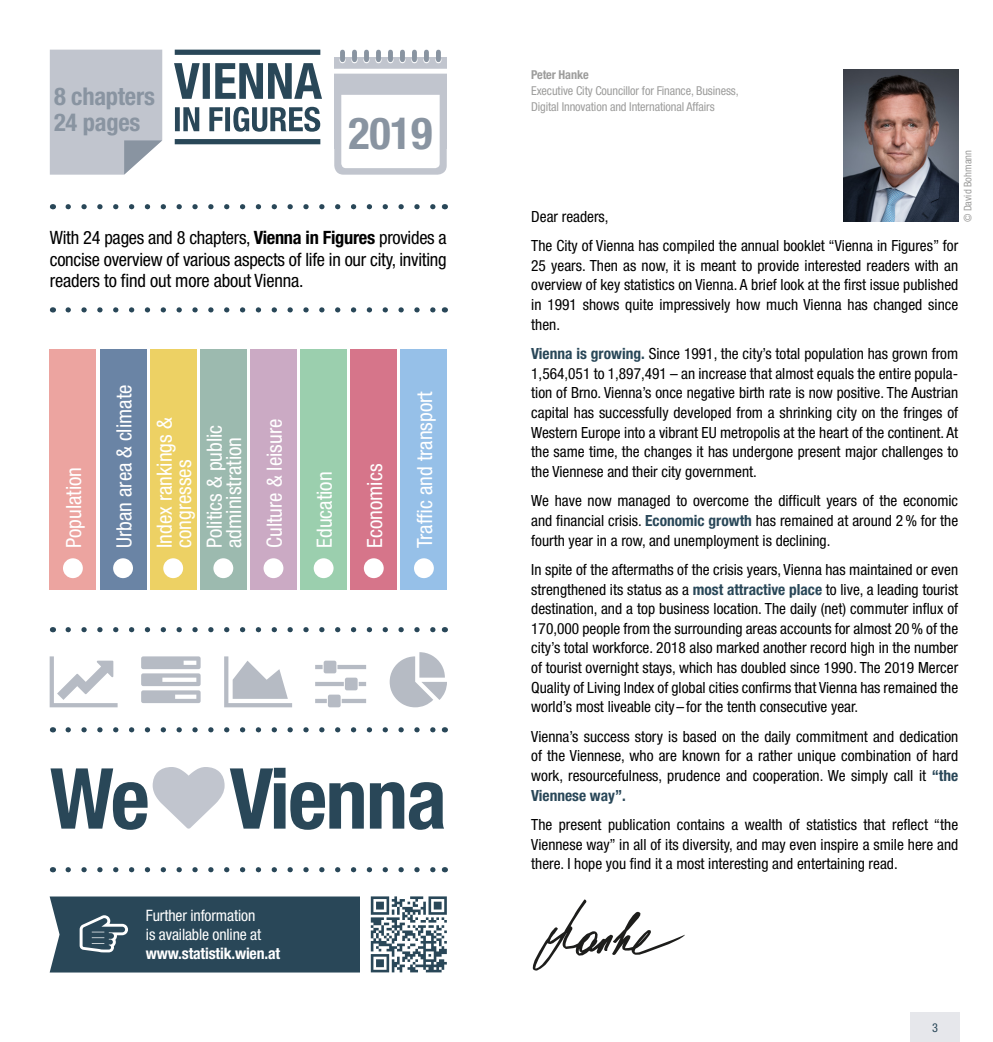
<style>
.page{position:relative;width:993px;height:1042px;background:#fff}
.page>*{position:absolute;margin:0;border:0;box-sizing:border-box;transform-origin:0 0}
.t1{font:700 condensed 84.35px "Helvetica Neue";letter-spacing:-.02em;color:#294758}
.t2{font:700 condensed 44.27px "Helvetica Neue";color:#8994a1}
.t3{font:700 condensed 24.5px/26.2px "Helvetica Neue";letter-spacing:-.01em;color:#8994a1}
.t4{font:condensed 21px/40.4px "Helvetica Neue";color:#fff}
.t5{font:condensed 18.38px/21.9px "Helvetica Neue";letter-spacing:-.01em;color:#000;text-align:justify}
.t6{font:condensed 15.75px/19.2px "Helvetica Neue";letter-spacing:-.01em;color:#fff}
.t7{font:condensed 15.4px/19.6px "Helvetica Neue";color:#000;text-align:justify}
.t8{font:condensed 12.25px/15.8px "Helvetica Neue";letter-spacing:-.01em;color:#9d9d9c}
.t9{font:condensed 12.25px "Helvetica Neue";color:#294758}
.t10{font:condensed 10.5px "Helvetica Neue";color:#9d9d9c}
.s1{font-weight:700}
.s2{font-weight:700;color:#294758}
</style>
<div class="page">
<div style="left:910px;top:1012px;width:49px;height:30px;background:#e6e7eb"></div>
<svg style="left:370px;top:972px;width:72px;height:1px"></svg>
<svg style="left:50px;top:896px;width:397px;height:76px;background:#455f6e"></svg>
<div style="left:360px;top:888px;width:10px;height:92px;background:#fff"></div>
<svg style="left:50px;top:50px;width:112px;height:125px;background:#c1c5ce"></svg>
<svg style="left:174px;top:63px;width:148px;height:36px"></svg>
<svg style="left:175px;top:107px;width:145px;height:25px"></svg>
<div style="left:175px;top:50px;width:145px;height:5px;background:#294758"></div>
<div style="left:175px;top:139px;width:145px;height:5px;background:#294758"></div>
<div style="left:334px;top:57px;width:112px;height:92px;background:#c1c5ce"></div>
<svg style="left:334px;top:95px;width:112px;height:80px"></svg>
<div style="left:334px;top:69px;width:113px;height:5px;background:#fff"></div>
<svg style="left:339px;top:59px;width:6px;height:4px"></svg>
<svg style="left:351px;top:59px;width:6px;height:4px"></svg>
<svg style="left:375px;top:59px;width:6px;height:4px"></svg>
<svg style="left:399px;top:59px;width:6px;height:4px"></svg>
<svg style="left:423px;top:59px;width:6px;height:4px"></svg>
<svg style="left:363px;top:59px;width:6px;height:4px"></svg>
<svg style="left:387px;top:59px;width:6px;height:4px"></svg>
<svg style="left:411px;top:59px;width:6px;height:4px"></svg>
<svg style="left:435px;top:59px;width:6px;height:4px"></svg>
<div style="left:340px;top:52px;width:5px;height:8px;background:#8994a1"></div>
<div style="left:436px;top:52px;width:5px;height:8px;background:#8994a1"></div>
<div style="left:424px;top:52px;width:5px;height:8px;background:#8994a1"></div>
<div style="left:400px;top:52px;width:5px;height:8px;background:#8994a1"></div>
<div style="left:412px;top:52px;width:5px;height:8px;background:#8994a1"></div>
<div style="left:376px;top:52px;width:5px;height:8px;background:#8994a1"></div>
<div style="left:388px;top:52px;width:5px;height:8px;background:#8994a1"></div>
<div style="left:352px;top:52px;width:5px;height:8px;background:#8994a1"></div>
<div style="left:364px;top:52px;width:5px;height:8px;background:#8994a1"></div>
<svg style="left:68px;top:204px;width:368px;height:5px"></svg>
<svg style="left:68px;top:307px;width:368px;height:5px"></svg>
<svg style="left:68px;top:867px;width:368px;height:5px"></svg>
<svg style="left:153px;top:767px;width:71px;height:61px"></svg>
<svg style="left:68px;top:627px;width:368px;height:5px"></svg>
<svg style="left:68px;top:727px;width:368px;height:5px"></svg>
<div style="left:50px;top:349px;width:46px;height:241px;background:#eca4a0"></div>
<div style="left:63px;top:558px;width:20px;height:20px;background:#fff;border-radius:50%"></div>
<div style="left:150px;top:349px;width:46px;height:241px;background:#edd164"></div>
<div style="left:163px;top:558px;width:20px;height:20px;background:#fff;border-radius:50%"></div>
<div style="left:250px;top:349px;width:46px;height:241px;background:#cbaac4"></div>
<div style="left:263px;top:558px;width:20px;height:20px;background:#fff;border-radius:50%"></div>
<div style="left:300px;top:349px;width:46px;height:241px;background:#9bcfae"></div>
<div style="left:313px;top:558px;width:20px;height:20px;background:#fff;border-radius:50%"></div>
<div style="left:100px;top:349px;width:46px;height:241px;background:#6a84a5"></div>
<div style="left:113px;top:558px;width:20px;height:20px;background:#fff;border-radius:50%"></div>
<div style="left:200px;top:349px;width:46px;height:241px;background:#9cbaaf"></div>
<div style="left:213px;top:558px;width:20px;height:20px;background:#fff;border-radius:50%"></div>
<div style="left:350px;top:349px;width:47px;height:241px;background:#d6758a"></div>
<div style="left:364px;top:558px;width:19px;height:20px;background:#fff;border-radius:50%"></div>
<div style="left:400px;top:349px;width:47px;height:241px;background:#96c0e8"></div>
<div style="left:414px;top:558px;width:19px;height:20px;background:#fff;border-radius:50%"></div>
<svg style="left:50px;top:652px;width:397px;height:55px"></svg>
<img style="left:843px;top:69px;width:114px;height:152px">
<svg style="left:532px;top:899px;width:153px;height:72px"></svg>
<p class="t3" style="left:54px;top:82px;width:102px">8 chapters<br>24 pages</p>
<p class="t2" style="left:348px;top:106px;width:85px">2019</p>
<p class="t5" style="left:50px;top:226px;width:398px">With 24 pages and 8 chapters, <span class="s1">Vienna in Figures</span> provides a concise overview of various aspects of life in our city, inviting readers to find out more about Vienna.</p>
<p class="t4" style="left:53px;top:548px;width:83px;rotate:-90deg">Population</p>
<p class="t4" style="left:103px;top:548px;width:165px;rotate:-90deg">Urban area &amp; climate<br>Index rankings &amp;</p>
<p class="t4" style="left:168px;top:548px;width:125px;line-height:30.8px;rotate:-90deg">congresses<br>Politics &amp; public</p>
<p class="t4" style="left:213px;top:548px;width:131px;rotate:-90deg">administration<br>Culture &amp; leisure</p>
<p class="t4" style="left:304px;top:548px;width:78px;rotate:-90deg">Education</p>
<p class="t4" style="left:354px;top:548px;width:85px;rotate:-90deg">Economics</p>
<p class="t4" style="left:404px;top:548px;width:158px;rotate:-90deg">Traffic and transport</p>
<h1 class="t1" style="left:50px;top:747px;width:398px">We Vienna</h1>
<p class="t6" style="left:146px;top:905px;width:136px">Further information<br>is available online at <span class="s1">www.statistik.wien.at</span></p>
<p class="t8" style="left:531px;top:67px;width:209px"><span class="s1">Peter Hanke<br></span>Executive City Councillor for Finance, Business,<br>Digital Innovation and International Affairs</p>
<p class="t7" style="left:531px;top:206px;width:79px">Dear readers,</p>
<p class="t10" style="left:961px;top:222px;width:74px;rotate:-90deg">© David Bohmann</p>
<p class="t7" style="left:531px;top:236px;width:428px">The City of Vienna has compiled the annual booklet “Vienna in Figures” for 25 years. Then as now, it is meant to provide interested readers with an overview of key statistics on Vienna. A brief look at the first issue published in 1991 shows quite impressively how much Vienna has changed since then.</p>
<p class="t7" style="left:531px;top:344px;width:428px"><span class="s2">Vienna is growing.</span> Since 1991, the city’s total population has grown from 1,564,051 to 1,897,491 – an increase that almost equals the entire popula&shy;tion of Brno. Vienna’s once negative birth rate is now positive. The Austrian capital has successfully developed from a shrinking city on the fringes of Western Europe into a vibrant EU metropolis at the heart of the continent. At the same time, the changes it has undergone present major challenges to the Viennese and their city government.</p>
<p class="t7" style="left:531px;top:491px;width:428px">We have now managed to overcome the difficult years of the economic and financial crisis. <span class="s2">Economic growth</span> has remained at around 2 % for the fourth year in a row, and unemployment is declining.</p>
<p class="t7" style="left:531px;top:560px;width:428px">In spite of the aftermaths of the crisis years, Vienna has maintained or even strengthened its status as a <span class="s2">most attractive place</span> to live, a leading tourist destination, and a top business location. The daily (net) commuter influx of 170,000 people from the surrounding areas accounts for almost 20 % of the city’s total workforce. 2018 also marked another record high in the number of tourist overnight stays, which has doubled since 1990. The 2019 Mercer Quality of Living Index of global cities confirms that Vienna has remained the world’s most liveable city – for the tenth consecutive year.</p>
<p class="t7" style="left:531px;top:726px;width:428px">Vienna’s success story is based on the daily commitment and dedication of the Viennese, who are known for a rather unique combination of hard work, resourcefulness, prudence and cooperation. We simply call it <span class="s2">“the Viennese way”.</span></p>
<p class="t7" style="left:531px;top:815px;width:428px">The present publication contains a wealth of statistics that reflect “the Viennese way” in all of its diversity, and may even inspire a smile here and there. I hope you find it a most interesting and entertaining read.</p>
<p class="t9" style="left:931px;top:1020px;width:7px">3</p>
</div>
